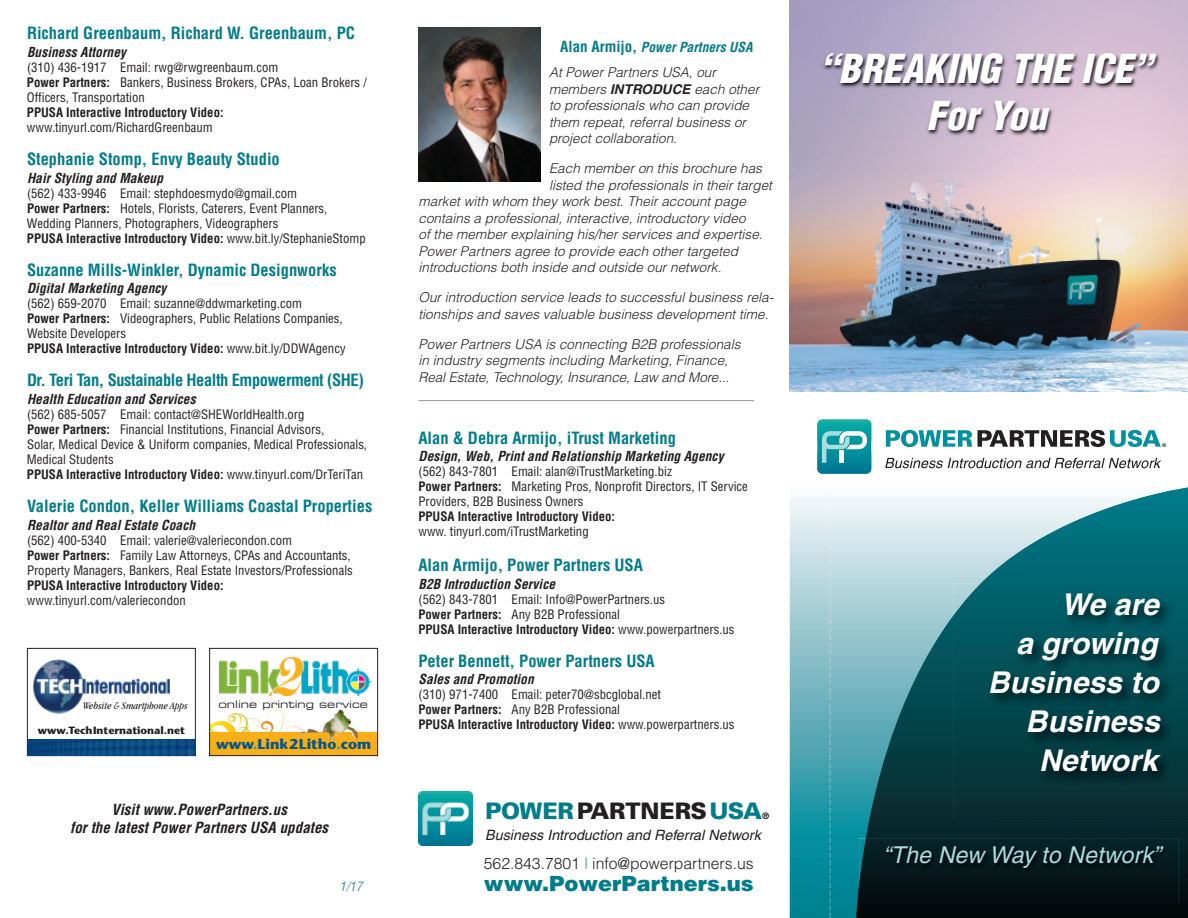
<style>
.page{position:relative;width:1188px;height:918px;background:#fff}
.page>*{position:absolute;margin:0;border:0;box-sizing:border-box;transform-origin:0 0}
.t1{font:italic 900 condensed 39px/46.8px "Helvetica";letter-spacing:.005em;color:#fff;text-align:center}
.t2{font:italic 700 30px/39px "Helvetica";letter-spacing:.005em;color:#fff;text-align:right}
.t3{font:italic 23.25px "Helvetica";letter-spacing:.005em;color:#a9dcdd}
.t4{font:900 22.8px "Univers";color:#007c8a}
.t5{font:900 21px "Helvetica";color:#007c8a}
.t6{font:700 condensed 16.5px "Helvetica";color:#007c8a}
.t7{font:700 condensed 16.5px "Helvetica";letter-spacing:-.025em;color:#007c8a}
.t8{font:300 15.75px "Helvetica";color:#231f20}
.t9{font:italic 700 condensed 15px/18px "Helvetica";letter-spacing:.005em;color:#231f20;text-align:center}
.t10{font:italic 14.25px "Helvetica";letter-spacing:.005em;color:#231f20}
.t11{font:700 14.25px "Stone Sans";color:#055689}
.t12{font:italic 300 13.5px/16.5px "Helvetica";letter-spacing:.005em;color:#231f20}
.t13{font:italic 700 condensed 13.5px "Helvetica";letter-spacing:.005em;color:#231f20}
.t14{font:italic 700 condensed 13.5px "Helvetica";letter-spacing:.005em;color:#007c8a}
.t15{font:condensed 12.75px/15px "Helvetica";color:#231f20}
.t16{font:700 condensed 12.75px "Helvetica";color:#231f20}
.t17{font:italic condensed 12.75px "Helvetica";color:#428f9c}
.t18{font:700 10.5px "Stone Sans";color:#231f20}
.t19{font:italic condensed 10.5px "Garamond";color:#231f20}
.t20{font:10.5px "Eurostile Extended Two";color:#231f20}
.t21{font:900 9px "Univers";color:#231f20}
.s1{font-weight:700}
.s2{color:#00a5c8}
.s3{font-style:normal;font-size:15px}
.s4{color:#231f20}
.s5{color:#428f9c}
</style>
<div class="page">
<img style="left:418px;top:27px;width:122px;height:155px">
<img style="left:790px;top:0;width:398px;height:392px">
<img style="left:789px;top:44px;width:399px;height:156px">
<img style="left:418px;top:792px;width:54px;height:54px">
<svg style="left:885px;top:458px;width:276px;height:10px"></svg>
<svg style="left:886px;top:430px;width:280px;height:17px"></svg>
<div style="left:817px;top:420px;width:54px;height:54px;background:#00919f;border-radius:5px"></div>
<svg style="left:817px;top:420px;width:54px;height:25px"></svg>
<div style="left:817px;top:450px;width:54px;height:24px;background:linear-gradient(to bottom,#00909f,#067994);border-radius:5px"></div>
<svg style="left:822px;top:0;width:45px;height:474px"></svg>
<img style="left:790px;top:497px;width:66px;height:421px">
<img style="left:829px;top:497px;width:1px;height:421px">
<img style="left:855px;top:825px;width:1px;height:93px">
<img style="left:856px;top:487px;width:332px;height:431px">
<img style="left:953px;top:583px;width:235px;height:237px">
<img style="left:859px;top:839px;width:320px;height:64px">
<hr style="left:418px;top:400px;width:336px;height:1px;background:#939598">
<img style="left:33px;top:659px;width:137px;height:55px">
<div style="left:27px;top:648px;width:169px;height:108px;border:1px solid #231f20"></div>
<img style="left:27px;top:739px;width:169px;height:17px">
<svg style="left:211px;top:709px;width:89px;height:23px"></svg>
<div style="left:209px;top:732px;width:169px;height:24px;background:#faaf18"></div>
<img style="left:220px;top:658px;width:150px;height:37px">
<img style="left:300px;top:710px;width:58px;height:31px">
<div style="left:209px;top:648px;width:169px;height:108px;border:1px solid #231f20"></div>
<p class="t6" style="left:27px;top:24px;width:330px">Richard Greenbaum, Richard W. Greenbaum, PC</p>
<p class="t13" style="left:27px;top:44px;width:101px">Business Attorney</p>
<p class="t15" style="left:27px;top:60px;width:342px">(310) 436-1917 Email: rwg@rwgreenbaum.com<br><span class="s1">Power Partners:</span> Bankers, Business Brokers, CPAs, Loan Brokers /<br>Officers, Transportation</p>
<p class="t16" style="left:27px;top:105px;width:198px">PPUSA Interactive Introductory Video:</p>
<p class="t15" style="left:27px;top:120px;width:187px">www.tinyurl.com/RichardGreenbaum</p>
<p class="t6" style="left:27px;top:150px;width:254px">Stephanie Stomp, Envy Beauty Studio</p>
<p class="t13" style="left:27px;top:170px;width:138px">Hair Styling and Makeup</p>
<p class="t15" style="left:27px;top:186px;width:340px">(562) 433-9946 Email: stephdoesmydo@gmail.com<br><span class="s1">Power Partners:</span> Hotels, Florists, Caterers, Event Planners, Wedding Planners, Photographers, Videographers<br><span class="s1">PPUSA Interactive Introductory Video:</span> www.bit.ly/StephanieStomp</p>
<p class="t6" style="left:27px;top:260px;width:311px">Suzanne Mills-Winkler, Dynamic Designworks</p>
<p class="t13" style="left:27px;top:281px;width:141px">Digital Marketing Agency</p>
<p class="t15" style="left:27px;top:296px;width:320px">(562) 659-2070 Email: suzanne@ddwmarketing.com<br><span class="s1">Power Partners:</span> Videographers, Public Relations Companies, Website Developers<br><span class="s1">PPUSA Interactive Introductory Video:</span> www.bit.ly/DDWAgency</p>
<p class="t7" style="left:27px;top:371px;width:338px">Dr. Teri Tan, Sustainable Health Empowerment (SHE)</p>
<p class="t13" style="left:27px;top:391px;width:170px">Health Education and Services</p>
<p class="t15" style="left:27px;top:407px;width:342px">(562) 685-5057 Email: contact@SHEWorldHealth.org<br><span class="s1">Power Partners:</span> Financial Institutions, Financial Advisors,<br>Solar, Medical Device &amp; Uniform companies, Medical Professionals, Medical Students<br><span class="s1">PPUSA Interactive Introductory Video:</span> www.tinyurl.com/DrTeriTan</p>
<p class="t6" style="left:27px;top:497px;width:347px">Valerie Condon, Keller Williams Coastal Properties</p>
<p class="t13" style="left:27px;top:517px;width:170px">Realtor and Real Estate Coach</p>
<p class="t15" style="left:27px;top:533px;width:327px">(562) 400-5340 Email: valerie@valeriecondon.com<br><span class="s1">Power Partners:</span> Family Law Attorneys, CPAs and Accountants,<br>Property Managers, Bankers, Real Estate Investors/Professionals</p>
<p class="t16" style="left:27px;top:578px;width:198px">PPUSA Interactive Introductory Video:</p>
<p class="t15" style="left:27px;top:593px;width:160px">www.tinyurl.com/valeriecondon</p>
<p class="t19" style="left:83px;top:701px;width:107px">Website &amp; Smartphone Apps</p>
<p class="t20" style="left:218px;top:700px;width:151px">online printing service</p>
<p class="t11" style="left:216px;top:739px;width:157px">www<span class="s2">.</span>Link2Litho<span class="s2">.</span>com</p>
<p class="t18" style="left:38px;top:726px;width:149px">www.TechInternational.net</p>
<p class="t9" style="left:70px;top:800px;width:260px">Visit www.PowerPartners.us<br>for the latest Power Partners USA updates</p>
<p class="t17" style="left:340px;top:879px;width:24px">1/17</p>
<p class="t14" style="left:560px;top:39px;width:194px"><span class="s3">Alan Armijo,</span> Power Partners USA</p>
<p class="t12" style="left:549px;top:64px;width:212px">At Power Partners USA, our members <span class="s1">INTRODUCE</span> each other to professionals who can provide them repeat, referral business or project collaboration.</p>
<p class="t12" style="left:549px;top:160px;width:214px">Each member on this brochure has</p>
<p class="t12" style="left:549px;top:177px;width:224px">listed the professionals in their target</p>
<p class="t12" style="left:419px;top:193px;width:329px">market with whom they work best. Their account page</p>
<p class="t12" style="left:419px;top:210px;width:329px">contains a professional, interactive, introductory video</p>
<p class="t12" style="left:419px;top:226px;width:346px">of the member explaining his/her services and expertise.</p>
<p class="t12" style="left:419px;top:243px;width:321px">Power Partners agree to provide each other targeted</p>
<p class="t12" style="left:419px;top:259px;width:304px">introductions both inside and outside our network.</p>
<p class="t12" style="left:419px;top:289px;width:357px">Our introduction service leads to successful business rela&shy;tionships and saves valuable business development time.</p>
<p class="t12" style="left:419px;top:336px;width:324px">Power Partners USA is connecting B2B professionals in industry segments including Marketing, Finance,<br>Real Estate, Technology, Insurance, Law and More...</p>
<p class="t6" style="left:418px;top:428px;width:259px">Alan &amp; Debra Armijo, iTrust Marketing</p>
<p class="t13" style="left:418px;top:449px;width:307px">Design, Web, Print and Relationship Marketing Agency</p>
<p class="t15" style="left:418px;top:464px;width:331px">(562) 843-7801 Email: alan@iTrustMarketing.biz<br><span class="s1">Power Partners:</span> Marketing Pros, Nonprofit Directors, IT Service<br>Providers, B2B Business Owners</p>
<p class="t16" style="left:419px;top:509px;width:198px">PPUSA Interactive Introductory Video:</p>
<p class="t15" style="left:419px;top:524px;width:172px">www. tinyurl.com/iTrustMarketing</p>
<p class="t6" style="left:418px;top:556px;width:226px">Alan Armijo, Power Partners USA</p>
<p class="t13" style="left:418px;top:576px;width:138px">B2B Introduction Service</p>
<p class="t15" style="left:418px;top:592px;width:318px">(562) 843-7801 Email: Info@PowerPartners.us<br><span class="s1">Power Partners:</span> Any B2B Professional<br><span class="s1">PPUSA Interactive Introductory Video:</span> www.powerpartners.us</p>
<p class="t6" style="left:418px;top:651px;width:238px">Peter Bennett, Power Partners USA</p>
<p class="t13" style="left:418px;top:672px;width:117px">Sales and Promotion</p>
<p class="t15" style="left:418px;top:687px;width:318px">(310) 971-7400 Email: peter70@sbcglobal.net<br><span class="s1">Power Partners:</span> Any B2B Professional<br><span class="s1">PPUSA Interactive Introductory Video:</span> www.powerpartners.us</p>
<h3 class="t4" style="left:485px;top:802px;width:278px">POWER<span class="s4">PARTNERS</span>USA</h3>
<p class="t21" style="left:762px;top:812px;width:9px">®</p>
<p class="t8" style="left:484px;top:854px;width:271px">562.843.7801 <span class="s5">|</span> info@powerpartners.us</p>
<p class="t10" style="left:485px;top:830px;width:277px">Business Introduction and Referral Network</p>
<h3 class="t5" style="left:484px;top:872px;width:271px">www.PowerPartners.us</h3>
<h1 class="t1" style="left:819px;top:46px;width:335px">“BREAKING THE ICE”<br>For You</h1>
<h2 class="t2" style="left:988px;top:588px;width:173px">We are<br>a growing<br>Business to<br>Business<br>Network</h2>
<h3 class="t3" style="left:883px;top:846px;width:279px">“The New Way to Network”</h3>
</div>
